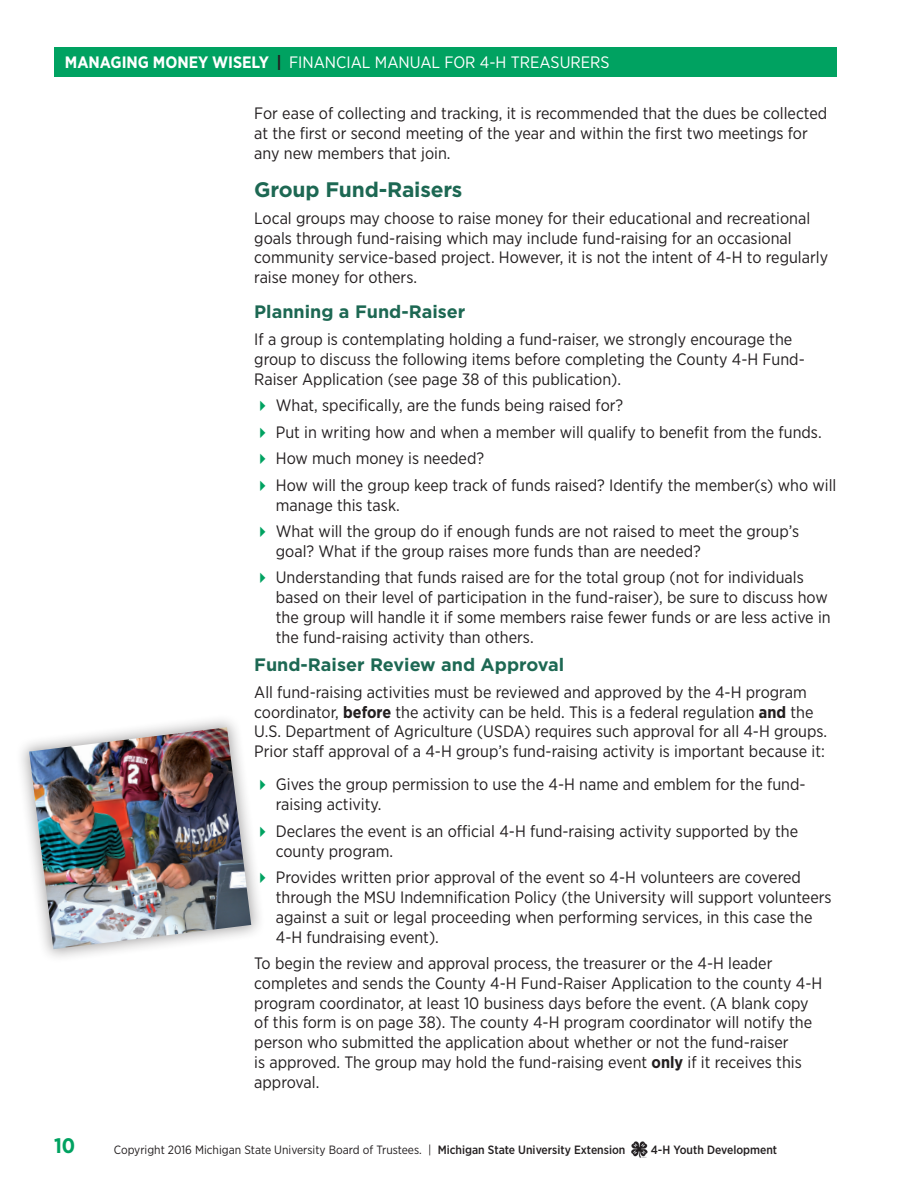
<style>
.page{position:relative;width:918px;height:1188px;background:#fff}
.page>*{position:absolute;margin:0;border:0;box-sizing:border-box;transform-origin:0 0}
.t1{font:700 21px "Gotham";letter-spacing:-.01em;color:#1d6853}
.t2{font:700 21px "Gotham Narrow";color:#00a261}
.t3{font:700 18px "Gotham";color:#1d6853}
.Body{font:16.5px/19.8px "Gotham Narrow";color:#231f20}
.t4{font:16.5px "Gotham Narrow";color:#fff}
.t5{font:12px "Gotham Narrow";color:#231f20}
.t6{font:500 12px "Gotham Narrow";color:#231f20}
.s1{font-weight:700}
.s2{font-weight:700;color:#231f20}
.s3{font-weight:500}
</style>
<div class="page">
<img style="left:632px;top:1141px;width:16px;height:16px">
<div style="left:54px;top:47px;width:783px;height:30px;background:#00a261"></div>
<div style="left:15px;top:713px;width:250px;height:250px;background:#231f20;opacity:.4"></div>
<img style="left:29px;top:727px;width:222px;height:222px">
<svg style="left:260px;top:780px;width:5px;height:10px"></svg>
<svg style="left:260px;top:826px;width:5px;height:11px"></svg>
<svg style="left:260px;top:873px;width:5px;height:10px"></svg>
<p class="t4" style="left:65px;top:52px;width:546px"><span class="s1">MANAGING MONEY WISELY</span> <span class="s2">|</span> FINANCIAL MANUAL FOR 4-H TREASURERS</p>
<p class="Body" style="left:254px;top:103px;width:574px">For ease of collecting and tracking, it is recommended that the dues be collected at the first or second meeting of the year and within the first two meetings for any new members that join.</p>
<h4 class="t1" style="left:254px;top:176px;width:210px">Group Fund-Raisers</h4>
<p class="Body" style="left:254px;top:208px;width:575px">Local groups may choose to raise money for their educational and recreational goals through fund-raising which may include fund-raising for an occasional community service-based project. However, it is not the intent of 4-H to regularly raise money for others.</p>
<h5 class="t3" style="left:254px;top:300px;width:213px">Planning a Fund-Raiser</h5>
<p class="Body" style="left:254px;top:329px;width:552px">If a group is contemplating holding a fund-raiser, we strongly encourage the group to discuss the following items before completing the County 4-H Fund-<br>Raiser Application (see page 38 of this publication).</p>
<p class="Body" style="left:276px;top:395px;width:349px">What, specifically, are the funds being raised for?</p>
<p class="Body" style="left:276px;top:422px;width:547px">Put in writing how and when a member will qualify to benefit from the funds.</p>
<p class="Body" style="left:276px;top:448px;width:210px">How much money is needed?</p>
<p class="Body" style="left:276px;top:475px;width:562px">How will the group keep track of funds raised? Identify the member(s) who will manage this task.</p>
<p class="Body" style="left:276px;top:521px;width:525px">What will the group do if enough funds are not raised to meet the group’s goal? What if the group raises more funds than are needed?</p>
<p class="Body" style="left:276px;top:567px;width:556px">Understanding that funds raised are for the total group (not for individuals based on their level of participation in the fund-raiser), be sure to discuss how the group will handle it if some members raise fewer funds or are less active in the fund-raising activity than others.</p>
<h5 class="t3" style="left:254px;top:653px;width:312px">Fund-Raiser Review and Approval</h5>
<p class="Body" style="left:254px;top:682px;width:574px">All fund-raising activities must be reviewed and approved by the 4-H program coordinator, <span class="s1">before</span> the activity can be held. This is a federal regulation <span class="s1">and</span> the U.S. Department of Agriculture (USDA) requires such approval for all 4-H groups.<br>Prior staff approval of a 4-H group’s fund-raising activity is important because it:</p>
<p class="Body" style="left:276px;top:774px;width:531px">Gives the group permission to use the 4-H name and emblem for the fund&shy;raising activity.</p>
<p class="Body" style="left:276px;top:821px;width:524px">Declares the event is an official 4-H fund-raising activity supported by the county program.</p>
<p class="Body" style="left:276px;top:867px;width:557px">Provides written prior approval of the event so 4-H volunteers are covered through the MSU Indemnification Policy (the University will support volunteers against a suit or legal proceeding when performing services, in this case the 4-H fundraising event).</p>
<p class="Body" style="left:254px;top:953px;width:570px">To begin the review and approval process, the treasurer or the 4-H leader completes and sends the County 4-H Fund-Raiser Application to the county 4-H program coordinator, at least 10 business days before the event. (A blank copy of this form is on page 38). The county 4-H program coordinator will notify the person who submitted the application about whether or not the fund-raiser<br>is approved. The group may hold the fund-raising event <span class="s1">only</span> if it receives this approval.</p>
<p class="t2" style="left:54px;top:1132px;width:23px">10</p>
<p class="t5" style="left:114px;top:1143px;width:513px">Copyright 2016 Michigan State University Board of Trustees. | <span class="s3">Michigan State University Extension</span></p>
<p class="t6" style="left:651px;top:1143px;width:128px">4-H Youth Development</p>
</div>
